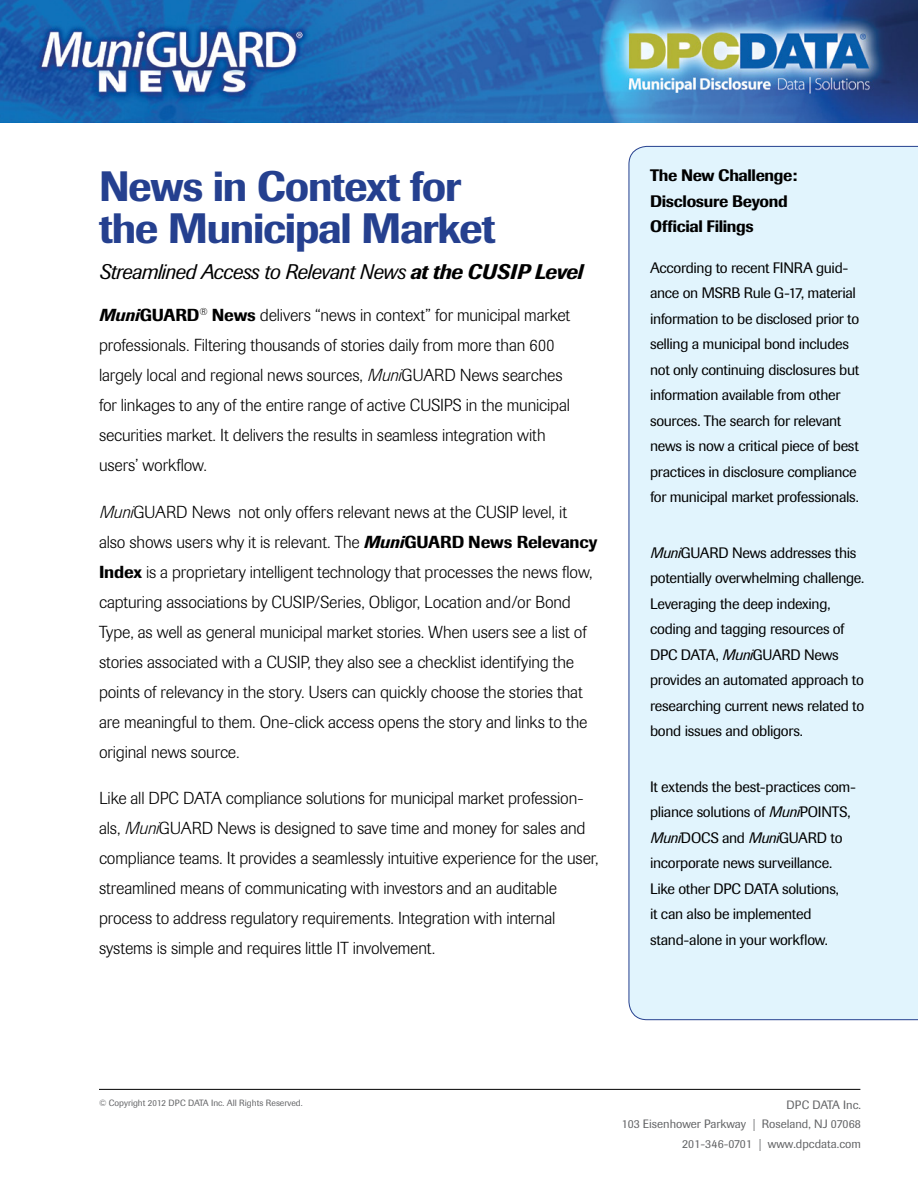
<style>
.page{position:relative;width:918px;height:1188px;background:#fff}
.page>*{position:absolute;margin:0;border:0;box-sizing:border-box;transform-origin:0 0}
.t1{font:500 42px/42px "Imago";letter-spacing:-.03em;color:#25408f}
.t2{font:italic 21px "Imago";letter-spacing:-.025em;color:#000}
.t3{font:300 17.25px/30px "Imago";letter-spacing:-.01em;color:#000}
.t4{font:500 16.5px/25.5px "Imago";letter-spacing:-.02em;color:#000}
.t5{font:15px/25.5px "Imago";letter-spacing:-.02em;color:#000}
.t6{font:12px/19.5px "Imago";color:#636466;text-align:right}
.t7{font:9px "Imago";color:#636466}
.s1{font-weight:500}
.s2{font-weight:500;font-style:italic}
.s3{font-style:italic}
</style>
<div class="page">
<div style="left:629px;top:146px;width:289px;height:874px;background:#e1f4fd"></div>
<img style="left:0;top:0;width:918px;height:122px">
<hr style="left:99px;top:1089px;width:761px;height:1px;background:#000">
<h1 class="t1" style="left:99px;top:166px;width:398px">News in Context for the Municipal Market</h1>
<p class="t2" style="left:99px;top:260px;width:485px">Streamlined Access to Relevant News <span class="s1">at the CUSIP Level</span></p>
<p class="t3" style="left:99px;top:300px;width:473px"><span class="s2">Muni</span><span class="s1">GUARD</span><sup>®</sup> <span class="s1">News</span> delivers “news in context” for municipal market professionals. Filtering thousands of stories daily from more than 600 largely local and regional news sources, <span class="s3">Muni</span>GUARD News searches for linkages to any of the entire range of active CUSIPS in the municipal securities market. It delivers the results in seamless integration with users’ workflow.</p>
<p class="t3" style="left:99px;top:497px;width:500px"><span class="s3">Muni</span>GUARD News not only offers relevant news at the CUSIP level, it also shows users why it is relevant. The <span class="s2">Muni</span><span class="s1">GUARD News Relevancy Index</span> is a proprietary intelligent technology that processes the news flow, capturing associations by CUSIP/Series, Obligor, Location and/or Bond Type, as well as general municipal market stories. When users see a list of stories associated with a CUSIP, they also see a checklist identifying the points of relevancy in the story. Users can quickly choose the stories that are meaningful to them. One-click access opens the story and links to the original news source.</p>
<p class="t3" style="left:99px;top:783px;width:501px">Like all DPC DATA compliance solutions for municipal market profession&shy;als, <span class="s3">Muni</span>GUARD News is designed to save time and money for sales and compliance teams. It provides a seamlessly intuitive experience for the user, streamlined means of communicating with investors and an auditable process to address regulatory requirements. Integration with internal systems is simple and requires little IT involvement.</p>
<p class="t4" style="left:650px;top:163px;width:149px">The New Challenge:<br>Disclosure Beyond<br>Official Filings</p>
<p class="t5" style="left:650px;top:255px;width:211px">According to recent FINRA guid&shy;ance on MSRB Rule G-17, material information to be disclosed prior to selling a municipal bond includes not only continuing disclosures but information available from other sources. The search for relevant news is now a critical piece of best practices in disclosure compliance for municipal market professionals.</p>
<p class="t5" style="left:650px;top:540px;width:216px"><span class="s3">Muni</span>GUARD News addresses this potentially overwhelming challenge.<br>Leveraging the deep indexing, coding and tagging resources of<br>DPC DATA, <span class="s3">Muni</span>GUARD News provides an automated approach to researching current news related to bond issues and obligors.</p>
<p class="t5" style="left:650px;top:774px;width:208px">It extends the best-practices com&shy;pliance solutions of <span class="s3">Muni</span>POINTS,<br><span class="s3">Muni</span>DOCS and <span class="s3">Muni</span>GUARD to incorporate news surveillance.<br>Like other DPC DATA solutions,<br>it can also be implemented stand-alone in your workflow.</p>
<p class="t7" style="left:99px;top:1098px;width:205px">© Copyright 2012 DPC DATA Inc. All Rights Reserved.</p>
<p class="t6" style="left:622px;top:1095px;width:241px">DPC DATA Inc.<br>103 Eisenhower Parkway | Roseland, NJ 07068<br>201-346-0701 | www.dpcdata.com</p>
</div>
